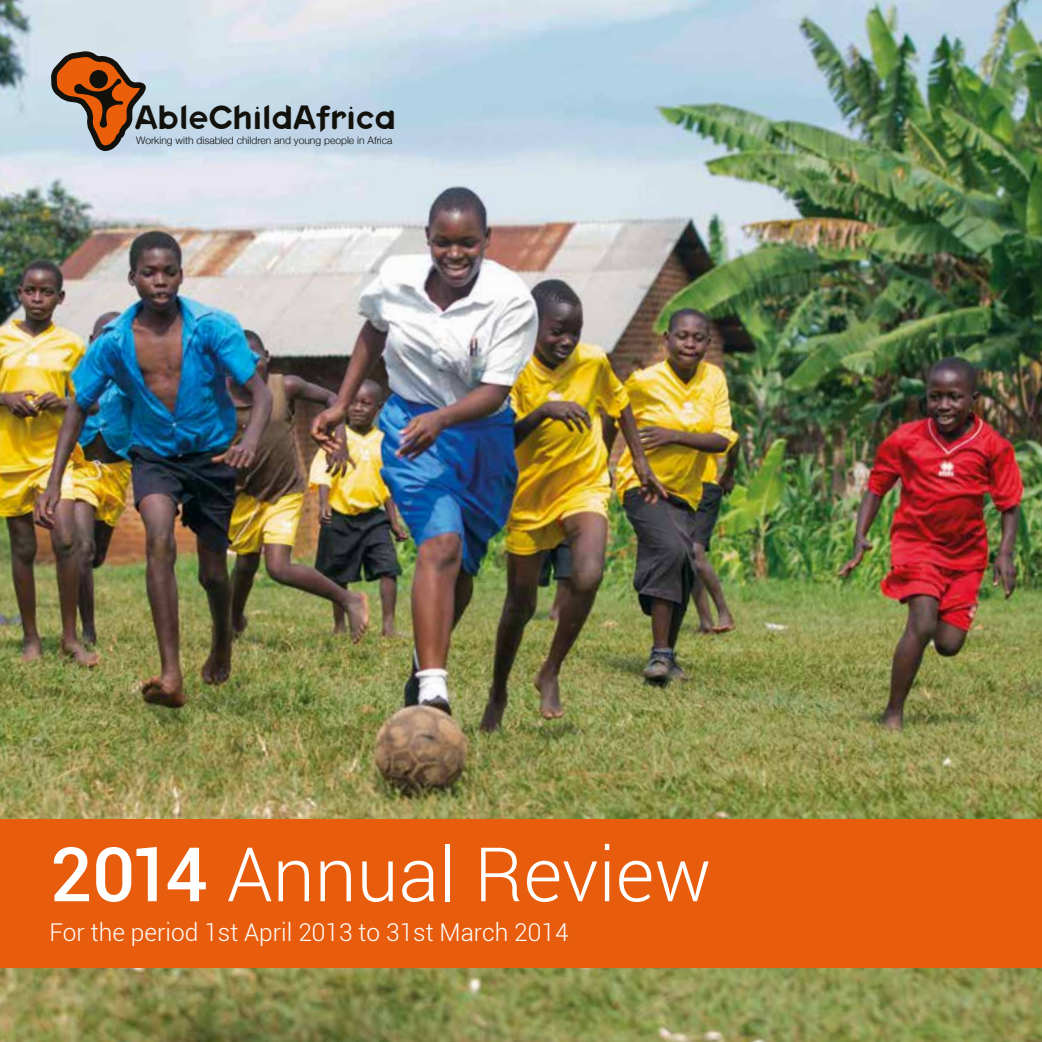
<style>
.page{position:relative;width:1042px;height:1042px;background:#fff}
.page>*{position:absolute;margin:0;border:0;box-sizing:border-box;transform-origin:0 0}
.t1{font:300 75.25px "Roboto";color:#fff}
.t2{font:34.12px "Keedy Sans Reg";color:#13110c}
.t3{font:300 24.5px "Roboto";color:#fff}
.t4{font:300 10.33px "Helvetica Neue";color:#13110c}
.s1{font-weight:500}
</style>
<div class="page">
<img style="left:0;top:0;width:1042px;height:1042px">
<svg style="left:50px;top:50px;width:100px;height:103px;background:#a68775"></svg>
<div style="left:0;top:819px;width:1042px;height:148px;background:#e85d0d"></div>
<h2 class="t2" style="left:135px;top:97px;width:263px">AbleChildAfrica</h2>
<p class="t4" style="left:136px;top:134px;width:258px">Working with disabled children and young people in Africa</p>
<h1 class="t1" style="left:50px;top:822px;width:663px"><span class="s1">2014</span> Annual Review</h1>
<h3 class="t3" style="left:50px;top:916px;width:520px">For the period 1st April 2013 to 31st March 2014</h3>
</div>
